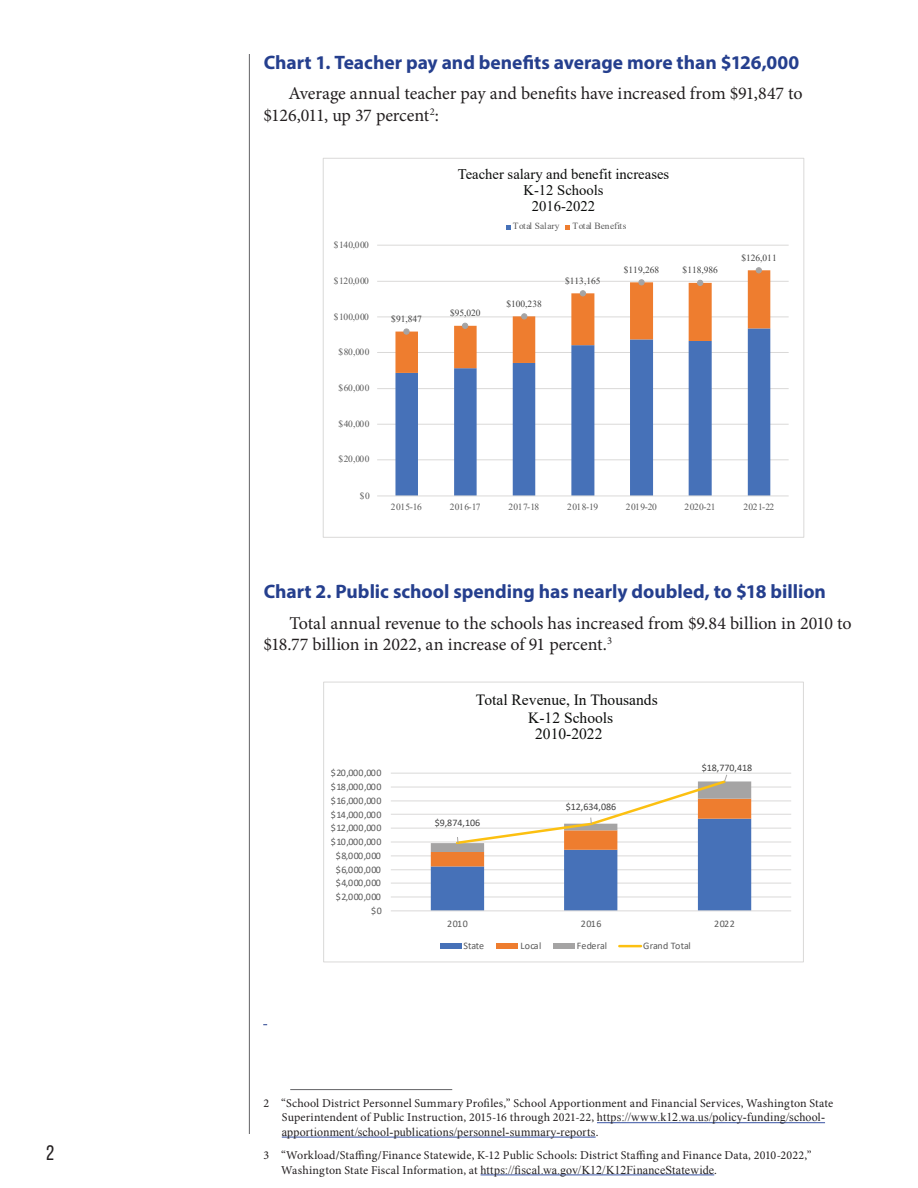
<style>
.page{position:relative;width:918px;height:1188px;background:#fff}
.page>*{position:absolute;margin:0;border:0;box-sizing:border-box;transform-origin:0 0}
.t1{font:21px "Bebas Neue";color:#231f20}
.t2{font:700 19.5px "Myriad Pro";color:#253f8e}
.t3{font:18px/21.6px "Minion Pro";letter-spacing:-.005em;color:#231f20}
.t4{font:15.6px/17.2px "Times New Roman";color:#0b0c0b;text-align:center}
.t5{font:14.7px/16.2px "Times New Roman";color:#0b0c0b;text-align:center}
.t6{font:12px/14.4px "Minion Pro";letter-spacing:.01em;color:#231f20}
.t7{font:12px "Times New Roman";letter-spacing:.01em;color:#231f20}
.t8{font:10.05px "Calibri";letter-spacing:-.015em;color:#595959}
.t9{font:10.05px "Calibri";color:#404040}
.t10{font:9.45px "Times New Roman";color:#595959}
.t11{font:9.45px "Times New Roman";color:#404040}
.s1{font-family:"Times New Roman"}
.s2{font-family:"Minion Pro"}
</style>
<div class="page">
<hr style="left:249px;top:54px;width:1px;height:1080px;background:#636366">
<hr style="left:377px;top:459px;width:412px;height:1px;background:#dad9d8">
<hr style="left:377px;top:424px;width:412px;height:1px;background:#dad9d8">
<hr style="left:377px;top:388px;width:412px;height:1px;background:#dad9d8">
<hr style="left:377px;top:352px;width:412px;height:1px;background:#dad9d8">
<hr style="left:377px;top:317px;width:412px;height:1px;background:#dad9d8">
<hr style="left:377px;top:281px;width:412px;height:1px;background:#dad9d8">
<hr style="left:377px;top:245px;width:412px;height:1px;background:#dad9d8">
<svg style="left:395px;top:373px;width:375px;height:123px"></svg>
<hr style="left:377px;top:496px;width:412px;height:1px;background:#dad9d8">
<svg style="left:395px;top:267px;width:375px;height:106px"></svg>
<svg style="left:506px;top:225px;width:5px;height:4px"></svg>
<svg style="left:566px;top:225px;width:4px;height:4px"></svg>
<hr style="left:391px;top:897px;width:400px;height:1px;background:#dad9d8">
<hr style="left:391px;top:883px;width:400px;height:1px;background:#dad9d8">
<hr style="left:391px;top:869px;width:400px;height:1px;background:#dad9d8">
<hr style="left:391px;top:855px;width:400px;height:1px;background:#dad9d8">
<hr style="left:391px;top:842px;width:400px;height:1px;background:#dad9d8">
<hr style="left:391px;top:828px;width:400px;height:1px;background:#dad9d8">
<hr style="left:391px;top:814px;width:400px;height:1px;background:#dad9d8">
<hr style="left:391px;top:800px;width:400px;height:1px;background:#dad9d8">
<hr style="left:391px;top:787px;width:400px;height:1px;background:#dad9d8">
<hr style="left:391px;top:773px;width:400px;height:1px;background:#dad9d8">
<hr style="left:391px;top:910px;width:400px;height:1px;background:#dad9d8">
<svg style="left:431px;top:774px;width:320px;height:137px"></svg>
<div style="left:440px;top:943px;width:21px;height:6px;background:#4671b8"></div>
<div style="left:497px;top:943px;width:21px;height:6px;background:#ee7d2f"></div>
<div style="left:554px;top:943px;width:21px;height:6px;background:#a5a4a4"></div>
<hr style="left:619px;top:945px;width:22px;height:2px;background:#fcc011">
<div style="left:323px;top:682px;width:481px;height:280px;border:1px solid #dad9d8"></div>
<hr style="left:290px;top:1089px;width:162px;height:1px;background:#636366">
<hr style="left:597px;top:1122px;width:228px;height:1px;background:#3853a3">
<hr style="left:282px;top:1137px;width:314px;height:1px;background:#3853a3">
<hr style="left:481px;top:1175px;width:233px;height:1px;background:#3853a3">
<h1 class="t1" style="left:46px;top:1141px;width:10px">2</h1>
<h2 class="t2" style="left:264px;top:49px;width:537px">Chart 1. Teacher pay and benefits average more than $126,000</h2>
<h3 class="t3" style="left:263px;top:83px;width:541px;text-indent:25px">Average annual teacher pay and benefits have increased from $91,847 to $126,011, up 37 percent<sup>2</sup>:</h3>
<p class="t10" style="left:334px;top:238px;width:37px">$140,000</p>
<p class="t10" style="left:334px;top:274px;width:37px">$120,000</p>
<p class="t10" style="left:334px;top:310px;width:37px">$100,000</p>
<p class="t10" style="left:339px;top:345px;width:32px">$80,000</p>
<p class="t10" style="left:339px;top:381px;width:32px">$60,000</p>
<p class="t10" style="left:339px;top:417px;width:32px">$40,000</p>
<p class="t10" style="left:339px;top:453px;width:32px">$20,000</p>
<p class="t10" style="left:360px;top:489px;width:11px">$0</p>
<p class="t11" style="left:391px;top:312px;width:32px">$91,847</p>
<p class="t5" style="left:458px;top:165px;width:213px">Teacher salary and benefit increases<br>K-12 Schools<br>2016-2022</p>
<p class="t10" style="left:513px;top:220px;width:48px">Total Salary</p>
<p class="t10" style="left:572px;top:220px;width:55px">Total Benefits</p>
<p class="t11" style="left:450px;top:307px;width:32px">$95,020</p>
<p class="t11" style="left:506px;top:297px;width:37px">$100,238</p>
<p class="t11" style="left:565px;top:274px;width:37px">$113,165</p>
<p class="t11" style="left:624px;top:263px;width:37px">$119,268</p>
<p class="t11" style="left:683px;top:264px;width:37px">$118,986</p>
<p class="t11" style="left:741px;top:251px;width:37px">$126,011</p>
<p class="t10" style="left:391px;top:500px;width:32px">2015-16</p>
<p class="t10" style="left:450px;top:500px;width:32px">2016-17</p>
<p class="t10" style="left:508px;top:500px;width:32px">2017-18</p>
<p class="t10" style="left:567px;top:500px;width:32px">2018-19</p>
<p class="t10" style="left:626px;top:500px;width:32px">2019-20</p>
<p class="t10" style="left:685px;top:500px;width:32px">2020-21</p>
<p class="t10" style="left:743px;top:500px;width:32px">2021-22</p>
<h2 class="t2" style="left:264px;top:579px;width:564px">Chart 2. Public school spending has nearly doubled, to $18 billion</h2>
<h3 class="t3" style="left:263px;top:612px;width:590px;text-indent:26px">Total annual revenue to the schools has increased from $9.84 billion in 2010 to $18.77 billion in 2022, an increase of 91 percent.<sup>3</sup></h3>
<p class="t8" style="left:331px;top:766px;width:52px">$20,000,000</p>
<p class="t8" style="left:331px;top:779px;width:52px">$18,000,000</p>
<p class="t8" style="left:331px;top:793px;width:52px">$16,000,000</p>
<p class="t8" style="left:331px;top:807px;width:52px">$14,000,000</p>
<p class="t8" style="left:331px;top:821px;width:52px">$12,000,000</p>
<p class="t8" style="left:331px;top:834px;width:52px">$10,000,000</p>
<p class="t8" style="left:336px;top:848px;width:47px">$8,000,000</p>
<p class="t8" style="left:336px;top:862px;width:47px">$6,000,000</p>
<p class="t8" style="left:336px;top:876px;width:47px">$4,000,000</p>
<p class="t8" style="left:336px;top:889px;width:47px">$2,000,000</p>
<p class="t8" style="left:371px;top:903px;width:12px">$0</p>
<h3 class="t4" style="left:476px;top:691px;width:183px">Total Revenue, In Thousands<br>K-12 Schools<br>2010-2022</h3>
<p class="t9" style="left:435px;top:816px;width:47px">$9,874,106</p>
<p class="t9" style="left:566px;top:799px;width:52px">$12,634,086</p>
<p class="t9" style="left:702px;top:761px;width:52px">$18,770,418</p>
<p class="t8" style="left:447px;top:917px;width:22px">2010</p>
<p class="t8" style="left:581px;top:917px;width:22px">2016</p>
<p class="t8" style="left:714px;top:917px;width:22px">2022</p>
<p class="t8" style="left:464px;top:938px;width:22px">State</p>
<p class="t8" style="left:520px;top:938px;width:23px">Local</p>
<p class="t8" style="left:577px;top:938px;width:32px">Federal</p>
<p class="t8" style="left:643px;top:938px;width:49px">Grand Total</p>
<p class="t6" style="left:282px;top:1096px;width:553px;text-indent:-18px">2 “School District Personnel Summary Profiles,” School Apportionment and Financial Services, Washington State<br>Superintendent of Public Instruction, 2015-16 through 2021-22, <span class="s1">https://www.k12.wa.us/policy-funding/school-</span></p>
<p class="t7" style="left:282px;top:1124px;width:318px">apportionment/school-publications/personnel-summary-reports<span class="s2">.</span></p>
<p class="t6" style="left:263px;top:1148px;width:550px">3 “Workload/Staffing/Finance Statewide, K-12 Public Schools: District Staffing and Finance Data, 2010-2022,”</p>
<p class="t7" style="left:281px;top:1162px;width:437px"><span class="s2">Washington State Fiscal Information, at</span> https://fiscal.wa.gov/K12/K12FinanceStatewide<span class="s2">.</span></p>
</div>
